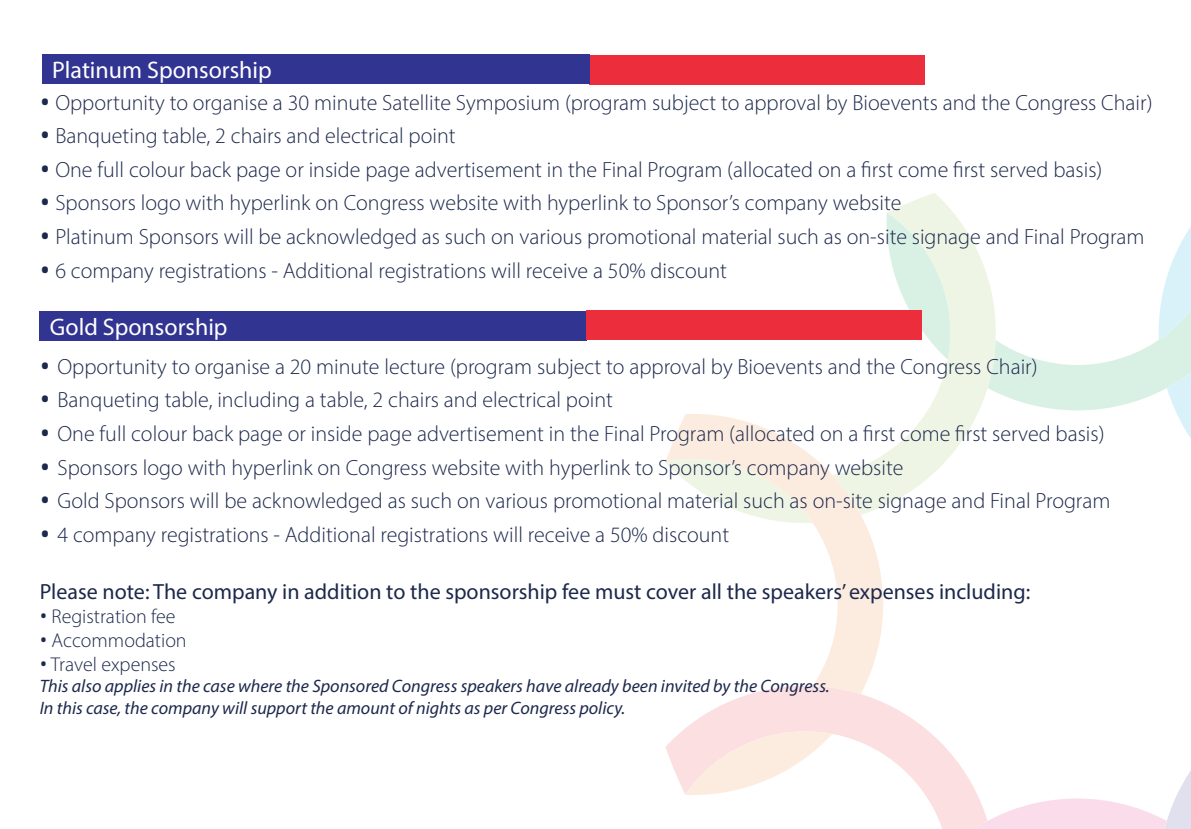
<style>
.page{position:relative;width:1191px;height:829px;background:#fff}
.page>*{position:absolute;margin:0;border:0;box-sizing:border-box;transform-origin:0 0}
.t1{font:28px "Open Sans Hebrew";color:#1d294c}
.t2{font:24px "Myriad Pro";color:#fff}
.t3{font:300 22px "Myriad Pro";color:#1d294c}
.t4{font:22px "Myriad Pro";color:#1d294c}
.t5{font:300 20px "Myriad Pro";color:#1d294c}
.t6{font:italic 18px/21.6px "Myriad Pro";color:#1d294c}
.s1{font-family:"Open Sans Hebrew";font-weight:400;font-size:28px}
.s2{font-family:"Open Sans Hebrew";font-weight:400}
</style>
<div class="page">
<svg style="left:1014px;top:340px;width:177px;height:70px;fill:#d9f0e5"></svg>
<svg style="left:1166px;top:360px;width:25px;height:78px"></svg>
<svg style="left:987px;top:771px;width:204px;height:58px"></svg>
<svg style="left:666px;top:694px;width:321px;height:135px"></svg>
<svg style="left:667px;top:414px;width:216px;height:280px"></svg>
<svg style="left:832px;top:193px;width:182px;height:322px"></svg>
<svg style="left:666px;top:459px;width:146px;height:66px"></svg>
<svg style="left:685px;top:725px;width:147px;height:70px"></svg>
<svg style="left:1158px;top:227px;width:33px;height:113px"></svg>
<svg style="left:886px;top:213px;width:70px;height:147px"></svg>
<div style="left:40px;top:311px;width:547px;height:29px;background:#323491"></div>
<div style="left:587px;top:311px;width:334px;height:29px;background:#eb2d3c"></div>
<div style="left:589px;top:55px;width:335px;height:29px;background:#eb2d3c"></div>
<div style="left:42px;top:55px;width:547px;height:29px;background:#323491"></div>
<p class="t2" style="left:52px;top:55px;width:221px">Platinum Sponsorship</p>
<p class="t1" style="left:40px;top:85px;width:12px">•</p>
<p class="t3" style="left:55px;top:89px;width:1098px">Opportunity to organise a 30 minute Satellite Symposium (program subject to approval by Bioevents and the Congress Chair(</p>
<p class="t1" style="left:40px;top:119px;width:12px">•</p>
<p class="t3" style="left:55px;top:123px;width:402px">Banqueting table 2, chairs and electrical point</p>
<p class="t1" style="left:40px;top:153px;width:12px">•</p>
<p class="t3" style="left:55px;top:156px;width:1048px">One full colour back page or inside page advertisement in the Final Program (allocated on a first come first served basis(</p>
<p class="t1" style="left:40px;top:186px;width:12px">•</p>
<p class="t3" style="left:55px;top:190px;width:847px">Sponsors logo with hyperlink on Congress website with hyperlink to Sponsors’ company website</p>
<p class="t3" style="left:55px;top:223px;width:1090px">Platinum Sponsors will be acknowledged as such on various promotional material such as on-site signage and Final Program</p>
<p class="t1" style="left:40px;top:220px;width:12px">•</p>
<p class="t3" style="left:40px;top:257px;width:689px">6<span class="s1">•</span> company registrations - Additional registrations will receive a 50% discount</p>
<p class="t2" style="left:50px;top:312px;width:179px">Gold Sponsorship</p>
<p class="t3" style="left:57px;top:353px;width:981px">Opportunity to organise a 20 minute lecture (program subject to approval by Bioevents and the Congress Chair(</p>
<p class="t1" style="left:40px;top:350px;width:12px">•</p>
<p class="t1" style="left:40px;top:383px;width:12px">•</p>
<p class="t3" style="left:57px;top:387px;width:557px">Banqueting table, including a table 2, chairs and electrical point</p>
<p class="t1" style="left:40px;top:417px;width:12px">•</p>
<p class="t3" style="left:57px;top:420px;width:1048px">One full colour back page or inside page advertisement in the Final Program (allocated on a first come first served basis(</p>
<p class="t1" style="left:40px;top:451px;width:12px">•</p>
<p class="t3" style="left:57px;top:454px;width:847px">Sponsors logo with hyperlink on Congress website with hyperlink to Sponsors’ company website</p>
<p class="t1" style="left:40px;top:484px;width:12px">•</p>
<p class="t3" style="left:57px;top:488px;width:1054px">Gold Sponsors will be acknowledged as such on various promotional material such as on-site signage and Final Program</p>
<p class="t1" style="left:40px;top:518px;width:12px">•</p>
<p class="t3" style="left:57px;top:521px;width:673px">4 company registrations - Additional registrations will receive a 50% discount</p>
<p class="t4" style="left:40px;top:578px;width:992px">Please note: The company in addition to the sponsorship fee must cover all the speakers’expenses including:</p>
<p class="t5" style="left:40px;top:604px;width:137px"><span class="s2">•</span> Registration fee</p>
<p class="t5" style="left:40px;top:628px;width:148px"><span class="s2">•</span> Accommodation</p>
<p class="t5" style="left:40px;top:652px;width:138px"><span class="s2">•</span> Travel expenses</p>
<p class="t6" style="left:40px;top:675px;width:791px">This also applies in the case where the Sponsored Congress speakers have already been invited by the Congress.<br>In this case, the company will support the amount of nights as per Congress policy.</p>
</div>
